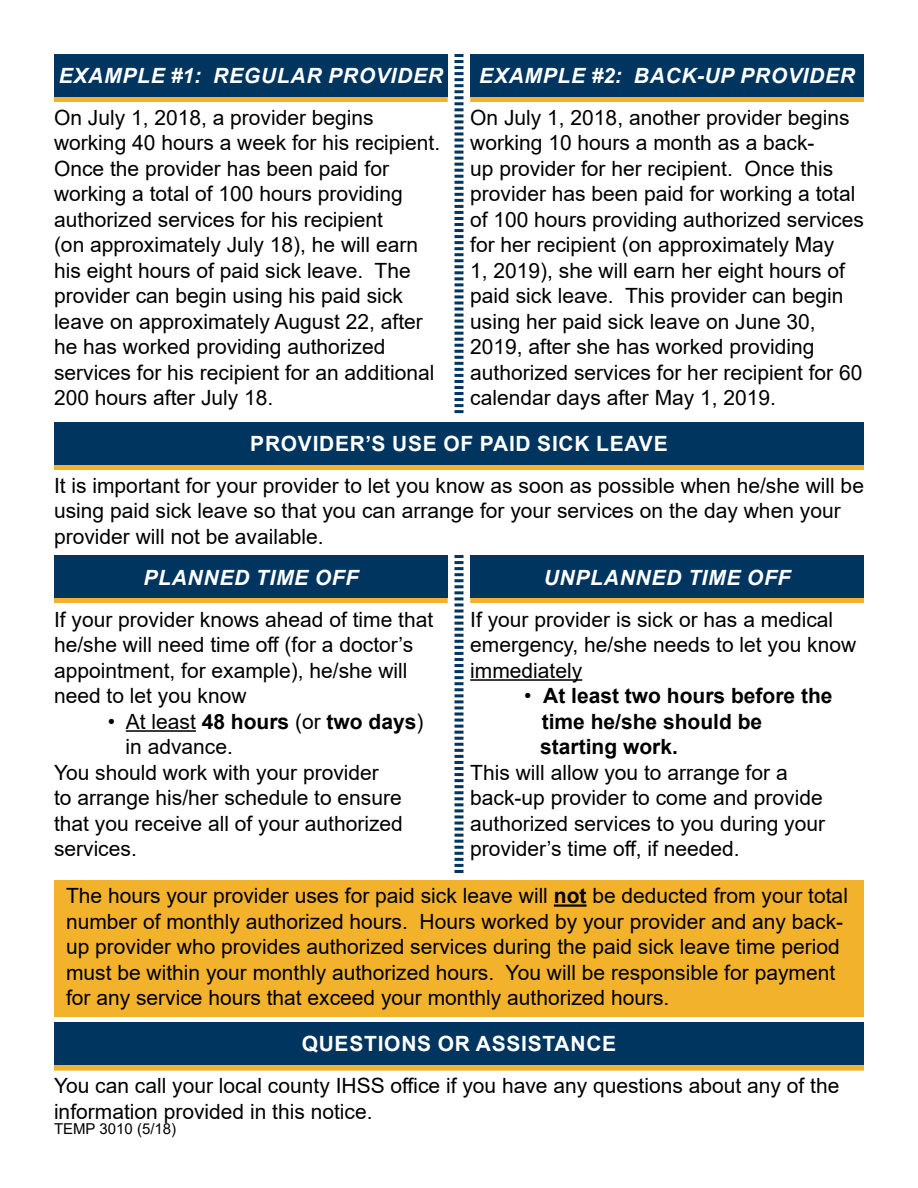
<style>
.page{position:relative;width:918px;height:1188px;background:#fff}
.page>*{position:absolute;margin:0;border:0;box-sizing:border-box;transform-origin:0 0}
.t1{font:21px/25.5px "Arial";color:#000}
.t2{font:700 21px "Arial";color:#000}
.t3{font:italic 700 21px "Arial";letter-spacing:.035em;color:#fff}
.t4{font:700 21px "Arial";letter-spacing:.035em;color:#fff}
.t5{font:15px "Arial";color:#000}
.s1{font-weight:400}
.s2{font-weight:700}
</style>
<div class="page">
<div style="left:54px;top:96px;width:394px;height:6px;background:#f2b22c"></div>
<div style="left:54px;top:54px;width:394px;height:43px;background:#00355f"></div>
<div style="left:470px;top:96px;width:394px;height:6px;background:#f2b22c"></div>
<div style="left:470px;top:54px;width:394px;height:43px;background:#00355f"></div>
<svg style="left:454px;top:54px;width:10px;height:359px"></svg>
<div style="left:54px;top:597px;width:394px;height:6px;background:#f2b22c"></div>
<div style="left:54px;top:555px;width:394px;height:43px;background:#00355f"></div>
<div style="left:470px;top:597px;width:394px;height:6px;background:#f2b22c"></div>
<div style="left:470px;top:555px;width:394px;height:43px;background:#00355f"></div>
<div style="left:54px;top:1065px;width:810px;height:6px;background:#f2b22c"></div>
<div style="left:54px;top:1023px;width:810px;height:42px;background:#00355f"></div>
<div style="left:54px;top:464px;width:810px;height:6px;background:#f2b22c"></div>
<div style="left:54px;top:422px;width:810px;height:43px;background:#00355f"></div>
<div style="left:55px;top:881px;width:809px;height:136px;background:#f2b22c"></div>
<hr style="left:554px;top:904px;width:33px;height:3px;background:#000">
<hr style="left:126px;top:730px;width:70px;height:2px;background:#000">
<hr style="left:470px;top:679px;width:112px;height:2px;background:#000">
<svg style="left:454px;top:555px;width:10px;height:318px"></svg>
<p class="t3" style="left:59px;top:61px;width:386px">EXAMPLE #1: REGULAR PROVIDER</p>
<p class="t1" style="left:54px;top:105px;width:388px">On July 1, 2018, a provider begins working 40 hours a week for his recipient.<br>Once the provider has been paid for working a total of 100 hours providing authorized services for his recipient<br>(on approximately July 18), he will earn his eight hours of paid sick leave. The provider can begin using his paid sick leave on approximately August 22, after he has worked providing authorized services for his recipient for an additional 200 hours after July 18.</p>
<p class="t3" style="left:479px;top:61px;width:377px">EXAMPLE #2: BACK-UP PROVIDER</p>
<p class="t1" style="left:470px;top:105px;width:395px">On July 1, 2018, another provider begins working 10 hours a month as a back-<br>up provider for her recipient. Once this provider has been paid for working a total of 100 hours providing authorized services for her recipient (on approximately May<br>1, 2019), she will earn her eight hours of paid sick leave. This provider can begin using her paid sick leave on June 30, 2019, after she has worked providing authorized services for her recipient for 60 calendar days after May 1, 2019.</p>
<p class="t4" style="left:250px;top:429px;width:419px">PROVIDER’S USE OF PAID SICK LEAVE</p>
<p class="t1" style="left:54px;top:473px;width:812px">It is important for your provider to let you know as soon as possible when he/she will be using paid sick leave so that you can arrange for your services on the day when your provider will not be available.</p>
<p class="t3" style="left:143px;top:563px;width:216px">PLANNED TIME OFF</p>
<p class="t1" style="left:54px;top:607px;width:381px">If your provider knows ahead of time that he/she will need time off (for a doctor’s appointment, for example), he/she will need to let you know</p>
<p class="t2" style="left:108px;top:707px;width:317px"><span class="s1">• At least</span> 48 hours <span class="s1">(or</span> two days<span class="s1">)</span></p>
<p class="t1" style="left:126px;top:734px;width:109px">in advance.</p>
<p class="t1" style="left:54px;top:760px;width:350px">You should work with your provider<br>to arrange his/her schedule to ensure that you receive all of your authorized services.</p>
<p class="t3" style="left:544px;top:563px;width:248px">UNPLANNED TIME OFF</p>
<p class="t1" style="left:470px;top:607px;width:387px">If your provider is sick or has a medical emergency, he/she needs to let you know immediately</p>
<p class="t2" style="left:524px;top:681px;width:310px"><span class="s1">•</span> At least two hours before the</p>
<p class="t2" style="left:542px;top:707px;width:222px">time he/she should be</p>
<p class="t2" style="left:540px;top:732px;width:139px">starting work.</p>
<p class="t1" style="left:470px;top:760px;width:356px">This will allow you to arrange for a back-up provider to come and provide authorized services to you during your provider’s time off, if needed.</p>
<p class="t1" style="left:66px;top:883px;width:784px">The hours your provider uses for paid sick leave will <span class="s2">not</span> be deducted from your total number of monthly authorized hours. Hours worked by your provider and any back&shy;up provider who provides authorized services during the paid sick leave time period must be within your monthly authorized hours. You will be responsible for payment for any service hours that exceed your monthly authorized hours.</p>
<p class="t4" style="left:302px;top:1029px;width:316px">QUESTIONS OR ASSISTANCE</p>
<p class="t1" style="left:54px;top:1073px;width:787px">You can call your local county IHSS office if you have any questions about any of the information provided in this notice.</p>
<p class="t5" style="left:54px;top:1119px;width:124px">TEMP 3010 (5/18)</p>
</div>
